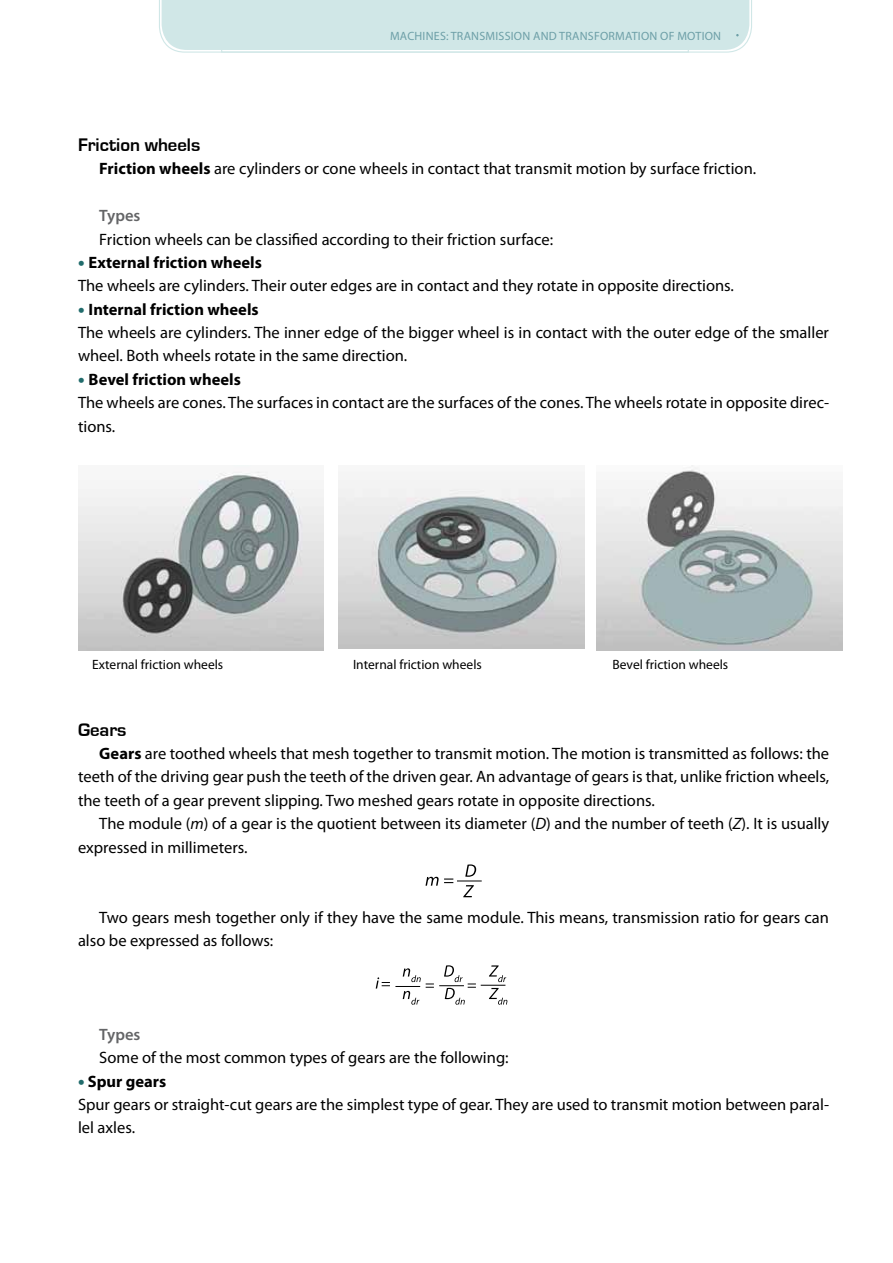
<style>
.page{position:relative;width:893px;height:1263px;background:#fff}
.page>*{position:absolute;margin:0;border:0;box-sizing:border-box;transform-origin:0 0}
.t1{font:700 18.75px "Eurostile";color:#000}
.t2{font:16.5px/23.4px "Myriad Pro";color:#000}
.t3{font:600 16.5px "Myriad Pro";color:#646567}
.t4{font:13.5px "Myriad Pro";color:#000}
.t5{font:12px "Myriad Pro";letter-spacing:.02em;color:#6d9fa7}
.s1{font-weight:700}
.s2{font-weight:900;font-size:18px;color:#216c6c}
.s3{font-style:italic}
</style>
<div class="page">
<div style="left:159px;top:0;width:593px;height:53px;background:#d0e7e7"></div>
<img style="left:78px;top:465px;width:246px;height:185px">
<img style="left:597px;top:465px;width:246px;height:185px">
<img style="left:338px;top:480px;width:246px;height:168px">
<svg style="left:425px;top:864px;width:57px;height:33px"></svg>
<svg style="left:376px;top:965px;width:131px;height:40px"></svg>
<p class="t5" style="left:390px;top:28px;width:332px">Machines: transmission and transformation of motion</p>
<p class="t1" style="left:78px;top:135px;width:124px">Friction wheels</p>
<p class="t2" style="left:99px;top:157px;width:658px"><span class="s1">Friction wheels</span> are cylinders or cone wheels in contact that transmit motion by surface friction.</p>
<p class="t3" style="left:99px;top:205px;width:43px">Types</p>
<p class="t2" style="left:99px;top:227px;width:455px">Friction wheels can be classified according to their friction surface:</p>
<p class="t2" style="left:78px;top:250px;width:657px"><span class="s2">•</span> <span class="s1">External friction wheels<br></span>The wheels are cylinders. Their outer edges are in contact and they rotate in opposite directions.</p>
<p class="t2" style="left:78px;top:297px;width:752px"><span class="s2">•</span> <span class="s1">Internal friction wheels<br></span>The wheels are cylinders. The inner edge of the bigger wheel is in contact with the outer edge of the smaller wheel. Both wheels rotate in the same direction.</p>
<p class="t2" style="left:78px;top:367px;width:753px"><span class="s2">•</span> <span class="s1">Bevel friction wheels<br></span>The wheels are cones. The surfaces in contact are the surfaces of the cones. The wheels rotate in opposite direc&shy;tions.</p>
<p class="t4" style="left:92px;top:656px;width:133px">External friction wheels</p>
<p class="t4" style="left:353px;top:656px;width:130px">Internal friction wheels</p>
<p class="t4" style="left:612px;top:656px;width:117px">Bevel friction wheels</p>
<p class="t1" style="left:78px;top:719px;width:50px">Gears</p>
<p class="t2" style="left:78px;top:741px;width:753px;text-align:justify;text-indent:21px"><span class="s1">Gears</span> are toothed wheels that mesh together to transmit motion. The motion is transmitted as follows: the teeth of the driving gear push the teeth of the driven gear. An advantage of gears is that, unlike friction wheels, the teeth of a gear prevent slipping. Two meshed gears rotate in opposite directions.</p>
<p class="t2" style="left:78px;top:812px;width:753px;text-indent:21px">The module (<span class="s3">m</span>) of a gear is the quotient between its diameter (<span class="s3">D</span>) and the number of teeth (<span class="s3">Z</span>). It is usually expressed in millimeters.</p>
<p class="t2" style="left:78px;top:905px;width:752px;text-indent:21px">Two gears mesh together only if they have the same module. This means, transmission ratio for gears can also be expressed as follows:</p>
<p class="t3" style="left:99px;top:1024px;width:43px">Types</p>
<p class="t2" style="left:99px;top:1045px;width:411px">Some of the most common types of gears are the following:</p>
<p class="t2" style="left:78px;top:1069px;width:753px"><span class="s2">•</span> <span class="s1">Spur gears<br></span>Spur gears or straight-cut gears are the simplest type of gear. They are used to transmit motion between paral&shy;lel axles.</p>
</div>
